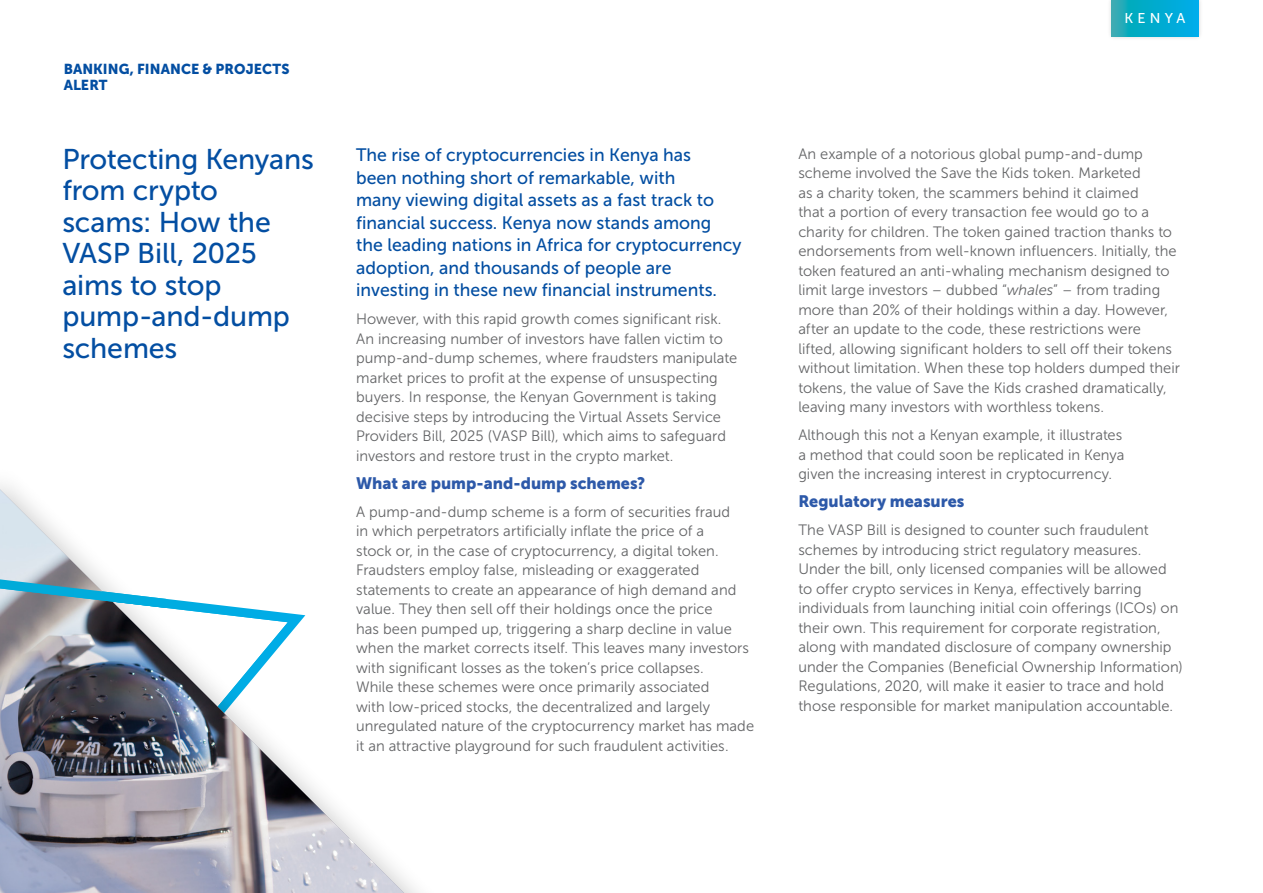
<style>
.page{position:relative;width:1263px;height:893px;background:#fff}
.page>*{position:absolute;margin:0;border:0;box-sizing:border-box;transform-origin:0 0}
.t1{font:28.5px/31.5px "Museo Sans 500";letter-spacing:-.005em;color:#034ea2}
.t2{font:18px/22.5px "Museo Sans 500";color:#034ea2}
.t3{font:16.5px "Museo Sans 900";color:#2d59a9}
.t4{font:15px/19.5px "Museo Sans 300";letter-spacing:.005em;color:#636466}
.t5{font:14.25px/15.3px "Museo Sans 900";letter-spacing:.005em;color:#034ea2}
.t6{font:14.1px "Museo Sans 500";letter-spacing:.295em;color:#fff}
.s1{font-style:italic}
</style>
<div class="page">
<img style="left:0;top:489px;width:404px;height:404px">
<svg style="left:0;top:491px;width:166px;height:236px"></svg>
<div style="left:1107px;top:0;width:96px;height:41px;background:#000;opacity:.2"></div>
<svg style="left:1112px;top:0;width:86px;height:36px;background:#07abcd"></svg>
<p class="t5" style="left:64px;top:62px;width:227px">BANKING, FINANCE &amp; PROJECTS<br>ALERT</p>
<h1 class="t1" style="left:62px;top:143px;width:253px">Protecting Kenyans from crypto scams: How the<br>VASP Bill, 2025 aims to stop pump-and-dump schemes</h1>
<p class="t2" style="left:356px;top:144px;width:387px">The rise of cryptocurrencies in Kenya has<br>been nothing short of remarkable, with<br>many viewing digital assets as a fast track to financial success. Kenya now stands among the leading nations in Africa for cryptocurrency adoption, and thousands of people are investing in these new financial instruments.</p>
<p class="t4" style="left:356px;top:309px;width:383px">However, with this rapid growth comes significant risk.<br>An increasing number of investors have fallen victim to pump-and-dump schemes, where fraudsters manipulate market prices to profit at the expense of unsuspecting buyers. In response, the Kenyan Government is taking decisive steps by introducing the Virtual Assets Service Providers Bill, 2025 (VASP Bill), which aims to safeguard investors and restore trust in the crypto market.</p>
<p class="t3" style="left:356px;top:473px;width:291px">What are pump-and-dump schemes?</p>
<p class="t4" style="left:356px;top:502px;width:399px">A pump-and-dump scheme is a form of securities fraud<br>in which perpetrators artificially inflate the price of a<br>stock or, in the case of cryptocurrency, a digital token.<br>Fraudsters employ false, misleading or exaggerated statements to create an appearance of high demand and value. They then sell off their holdings once the price<br>has been pumped up, triggering a sharp decline in value when the market corrects itself. This leaves many investors with significant losses as the token’s price collapses.<br>While these schemes were once primarily associated<br>with low-priced stocks, the decentralized and largely unregulated nature of the cryptocurrency market has made it an attractive playground for such fraudulent activities.</p>
<p class="t6" style="left:1124px;top:11px;width:63px">KENYA</p>
<p class="t4" style="left:798px;top:144px;width:383px">An example of a notorious global pump-and-dump scheme involved the Save the Kids token. Marketed<br>as a charity token, the scammers behind it claimed<br>that a portion of every transaction fee would go to a charity for children. The token gained traction thanks to endorsements from well-known influencers. Initially, the token featured an anti-whaling mechanism designed to limit large investors – dubbed “<span class="s1">whales</span>” – from trading more than 20% of their holdings within a day. However, after an update to the code, these restrictions were lifted, allowing significant holders to sell off their tokens without limitation. When these top holders dumped their tokens, the value of Save the Kids crashed dramatically, leaving many investors with worthless tokens.</p>
<p class="t4" style="left:798px;top:425px;width:328px">Although this not a Kenyan example, it illustrates a method that could soon be replicated in Kenya given the increasing interest in cryptocurrency.</p>
<p class="t3" style="left:798px;top:492px;width:168px">Regulatory measures</p>
<p class="t4" style="left:798px;top:520px;width:386px">The VASP Bill is designed to counter such fraudulent schemes by introducing strict regulatory measures.<br>Under the bill, only licensed companies will be allowed to offer crypto services in Kenya, effectively barring individuals from launching initial coin offerings (ICOs) on their own. This requirement for corporate registration, along with mandated disclosure of company ownership under the Companies (Beneficial Ownership Information)<br>Regulations, 2020, will make it easier to trace and hold those responsible for market manipulation accountable.</p>
</div>
